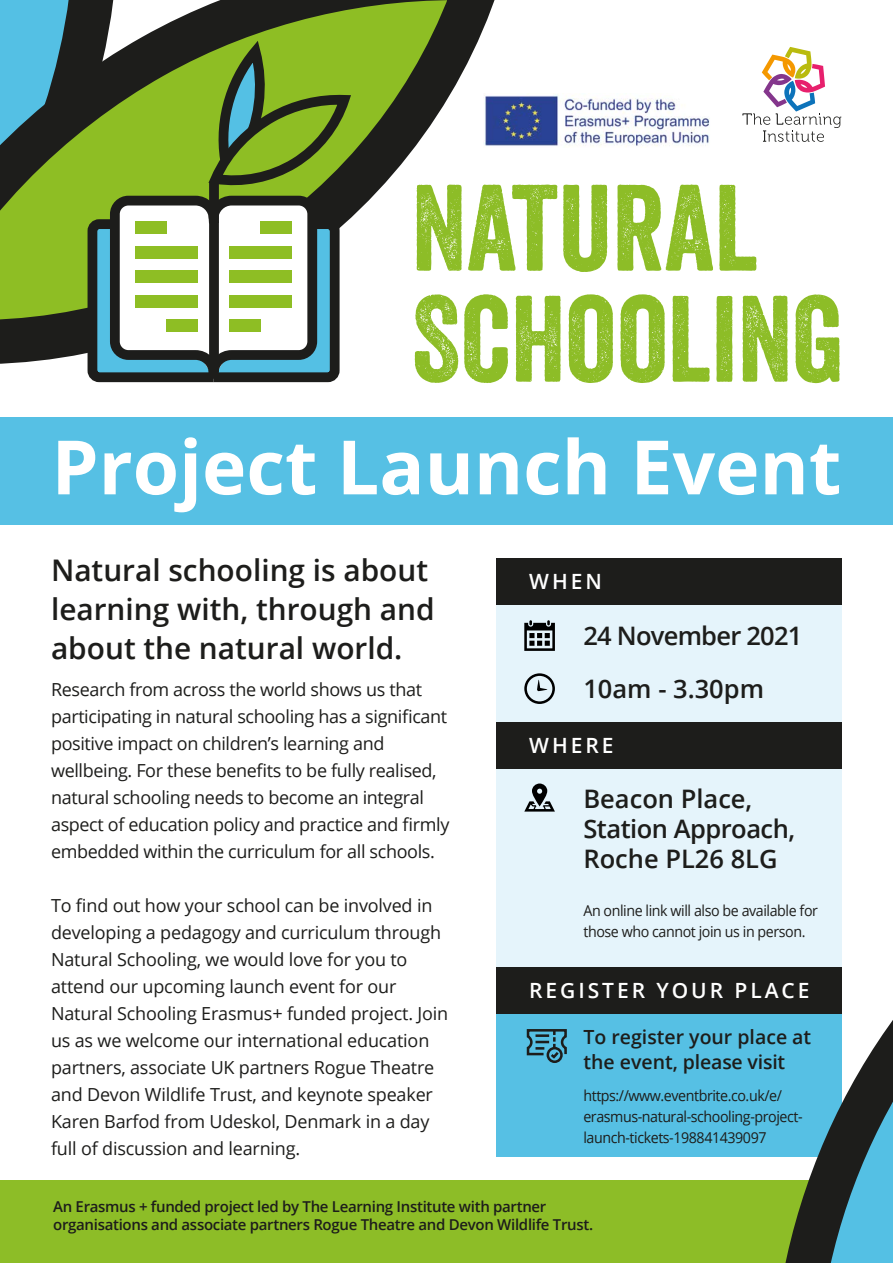
<style>
.page{position:relative;width:893px;height:1263px;background:#fff}
.page>*{position:absolute;margin:0;border:0;box-sizing:border-box;transform-origin:0 0}
.t1{font:118.5px/111px "Veneer";color:#8dbd27}
.t2{font:700 75px "Open Sans";color:#fff}
.t3{font:600 29.85px/39px "Open Sans";color:#1d1d1b}
.t4{font:600 25.5px/30px "Open Sans";letter-spacing:-.01em;color:#1d1d1b}
.t5{font:600 25.5px "Open Sans";letter-spacing:-.03em;color:#1d1d1b}
.t6{font:600 21px "Open Sans";letter-spacing:.14em;color:#fff}
.t7{font:600 19.5px/25.5px "Open Sans";color:#1d1d1b}
.t8{font:18px/27px "Open Sans";letter-spacing:-.01em;color:#1d1d1b}
.t9{font:15px/21px "Open Sans";letter-spacing:-.03em;color:#1d1d1b;scale:.95 1}
.t10{font:600 15px/18px "Open Sans";letter-spacing:-.02em;color:#1d1d1b}
</style>
<div class="page">
<div style="left:0;top:417px;width:893px;height:107px;background:#56c0e4"></div>
<div style="left:0;top:1180px;width:893px;height:83px;background:#8dbd27"></div>
<div style="left:496px;top:558px;width:346px;height:599px;background:#e5f4fb"></div>
<div style="left:496px;top:991px;width:346px;height:166px;background:#56c0e4"></div>
<div style="left:496px;top:558px;width:346px;height:47px;background:#1d1d1b"></div>
<svg style="left:352px;top:0;width:143px;height:217px"></svg>
<svg style="left:0;top:0;width:352px;height:383px"></svg>
<div style="left:209px;top:182px;width:10px;height:190px;background:#1d1d1b"></div>
<img style="left:483px;top:94px;width:227px;height:54px">
<svg style="left:742px;top:47px;width:99px;height:95px"></svg>
<div style="left:496px;top:722px;width:346px;height:47px;background:#1d1d1b"></div>
<div style="left:496px;top:967px;width:346px;height:47px;background:#1d1d1b"></div>
<svg style="left:524px;top:620px;width:31px;height:31px"></svg>
<svg style="left:524px;top:783px;width:31px;height:28px"></svg>
<svg style="left:524px;top:673px;width:31px;height:31px"></svg>
<div style="left:547px;top:1047px;width:16px;height:16px;border:3px solid #1d1d1b;border-radius:50%"></div>
<svg style="left:526px;top:1029px;width:41px;height:31px"></svg>
<svg style="left:785px;top:1020px;width:108px;height:243px"></svg>
<h1 class="t1" style="left:411px;top:172px;width:435px">NATURAL<br>SCHOOLING</h1>
<h2 class="t2" style="left:52px;top:414px;width:791px">Project Launch Event</h2>
<h3 class="t3" style="left:51px;top:550px;width:385px">Natural schooling is about learning with, through and about the natural world.</h3>
<p class="t8" style="left:51px;top:676px;width:400px">Research from across the world shows us that participating in natural schooling has a significant positive impact on children’s learning and wellbeing. For these benefits to be fully realised, natural schooling needs to become an integral aspect of education policy and practice and firmly embedded within the curriculum for all schools.</p>
<p class="t8" style="left:51px;top:892px;width:399px">To find out how your school can be involved in developing a pedagogy and curriculum through Natural Schooling, we would love for you to attend our upcoming launch event for our Natural Schooling Erasmus+ funded project. Join us as we welcome our international education partners, associate UK partners Rogue Theatre and Devon Wildlife Trust, and keynote speaker Karen Barfod from Udeskol, Denmark in a day full of discussion and learning.</p>
<p class="t6" style="left:529px;top:567px;width:74px">WHEN</p>
<h3 class="t5" style="left:583px;top:618px;width:220px">24 November 2021</h3>
<h3 class="t4" style="left:583px;top:673px;width:182px">10am - 3.30pm</h3>
<p class="t6" style="left:529px;top:731px;width:86px">WHERE</p>
<h3 class="t4" style="left:583px;top:783px;width:213px">Beacon Place,<br>Station Approach,<br>Roche PL26 8LG</h3>
<p class="t9" style="left:583px;top:899px;width:248px">An online link will also be available for those who cannot join us in person.</p>
<p class="t6" style="left:529px;top:976px;width:282px">REGISTER YOUR PLACE</p>
<p class="t7" style="left:583px;top:1023px;width:229px">To register your place at the event, please visit</p>
<p class="t9" style="left:583px;top:1085px;width:232px">https://www.eventbrite.co.uk/e/ erasmus-natural-schooling-project&shy;launch-tickets-198841439097</p>
<p class="t10" style="left:53px;top:1197px;width:541px">An Erasmus + funded project led by The Learning Institute with partner organisations and associate partners Rogue Theatre and Devon Wildlife Trust.</p>
</div>
